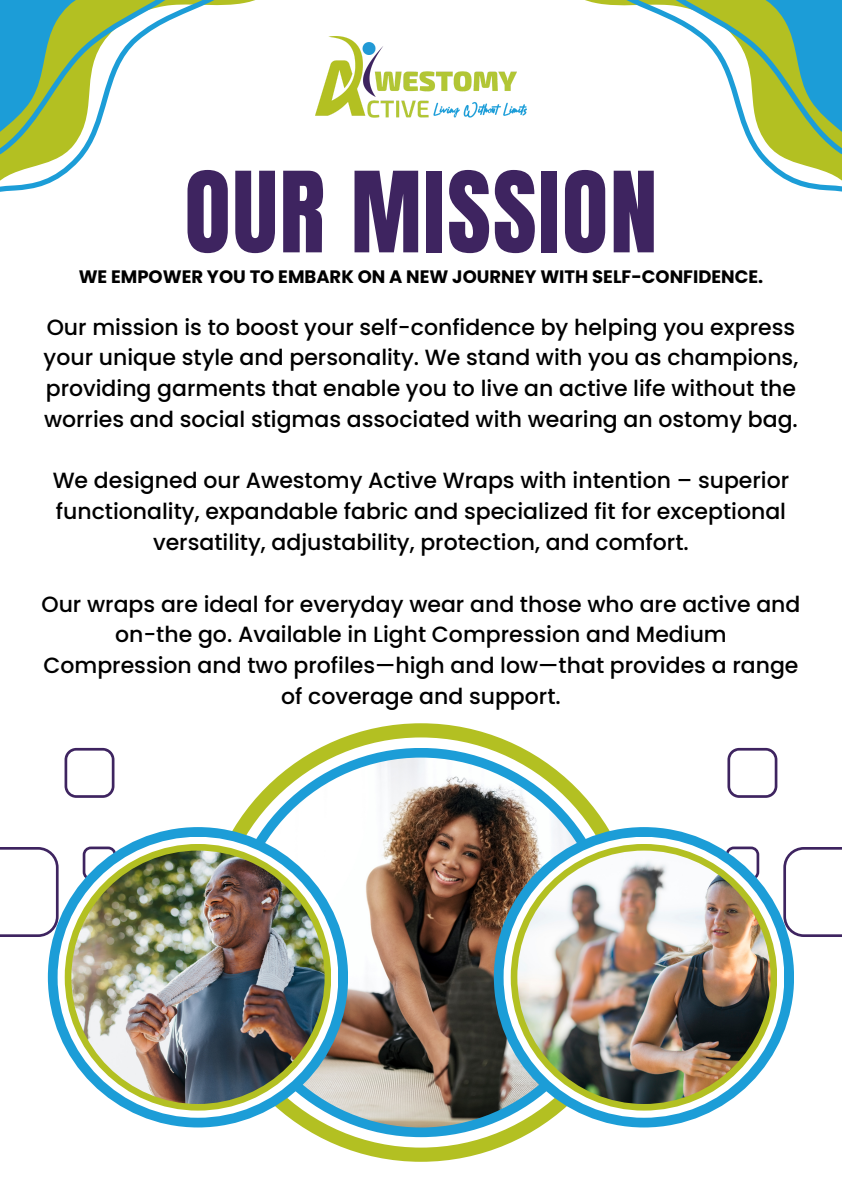
<style>
.page{position:relative;width:842px;height:1191px;background:#fff}
.page>*{position:absolute;margin:0;border:0;box-sizing:border-box;transform-origin:0 0}
.t1{font:95px "Anton";letter-spacing:.02em;color:#3e2460}
.t2{font:500 22px/30.8px "Poppins";color:#000;text-align:center}
.t3{font:700 18px "Poppins";color:#000}
</style>
<div class="page">
<svg style="left:65px;top:747px;width:49px;height:50px"></svg>
<svg style="left:0;top:847px;width:59px;height:89px"></svg>
<svg style="left:83px;top:846px;width:33px;height:33px"></svg>
<svg style="left:727px;top:747px;width:50px;height:50px"></svg>
<svg style="left:783px;top:847px;width:59px;height:89px"></svg>
<svg style="left:726px;top:846px;width:33px;height:33px"></svg>
<div style="left:202px;top:723px;width:438px;height:438px;background:#b3c022;border-radius:50%"></div>
<div style="left:216px;top:737px;width:410px;height:410px;background:#fff;border-radius:50%"></div>
<div style="left:226px;top:747px;width:389px;height:389px;background:#1c9dd7;border-radius:50%"></div>
<img style="left:236px;top:757px;width:370px;height:370px;border-radius:50%">
<svg style="left:0;top:0;width:255px;height:192px"></svg>
<svg style="left:585px;top:0;width:257px;height:192px"></svg>
<div style="left:494px;top:827px;width:300px;height:300px;background:#1c9dd7;border-radius:50%"></div>
<div style="left:504px;top:836px;width:280px;height:281px;background:#fff;border-radius:50%"></div>
<div style="left:511px;top:843px;width:266px;height:267px;background:#b3c022;border-radius:50%"></div>
<img style="left:517px;top:850px;width:254px;height:253px;border-radius:50%">
<div style="left:48px;top:827px;width:300px;height:300px;background:#1c9dd7;border-radius:50%"></div>
<div style="left:58px;top:836px;width:280px;height:281px;background:#fff;border-radius:50%"></div>
<div style="left:65px;top:843px;width:266px;height:267px;background:#b3c022;border-radius:50%"></div>
<img style="left:71px;top:850px;width:254px;height:253px;border-radius:50%">
<img style="left:316px;top:37px;width:210px;height:81px">
<p class="t1" style="left:185px;top:144px;width:474px">OUR MISSION</p>
<h2 class="t3" style="left:79px;top:264px;width:686px">WE EMPOWER YOU TO EMBARK ON A NEW JOURNEY WITH SELF-CONFIDENCE.</h2>
<p class="t2" style="left:44px;top:311px;width:756px;text-align:left">Our mission is to boost your self-confidence by helping you express your unique style and personality. We stand with you as champions, providing garments that enable you to live an active life without the worries and social stigmas associated with wearing an ostomy bag.</p>
<p class="t2" style="left:53px;top:465px;width:738px">We designed our Awestomy Active Wraps with intention – superior functionality, expandable fabric and specialized fit for exceptional versatility, adjustability, protection, and comfort.</p>
<h1 class="t2" style="left:41px;top:588px;width:760px">Our wraps are ideal for everyday wear and those who are active and on-the go. Available in Light Compression and Medium Compression and two profiles—high and low—that provides a range of coverage and support.</h1>
</div>
